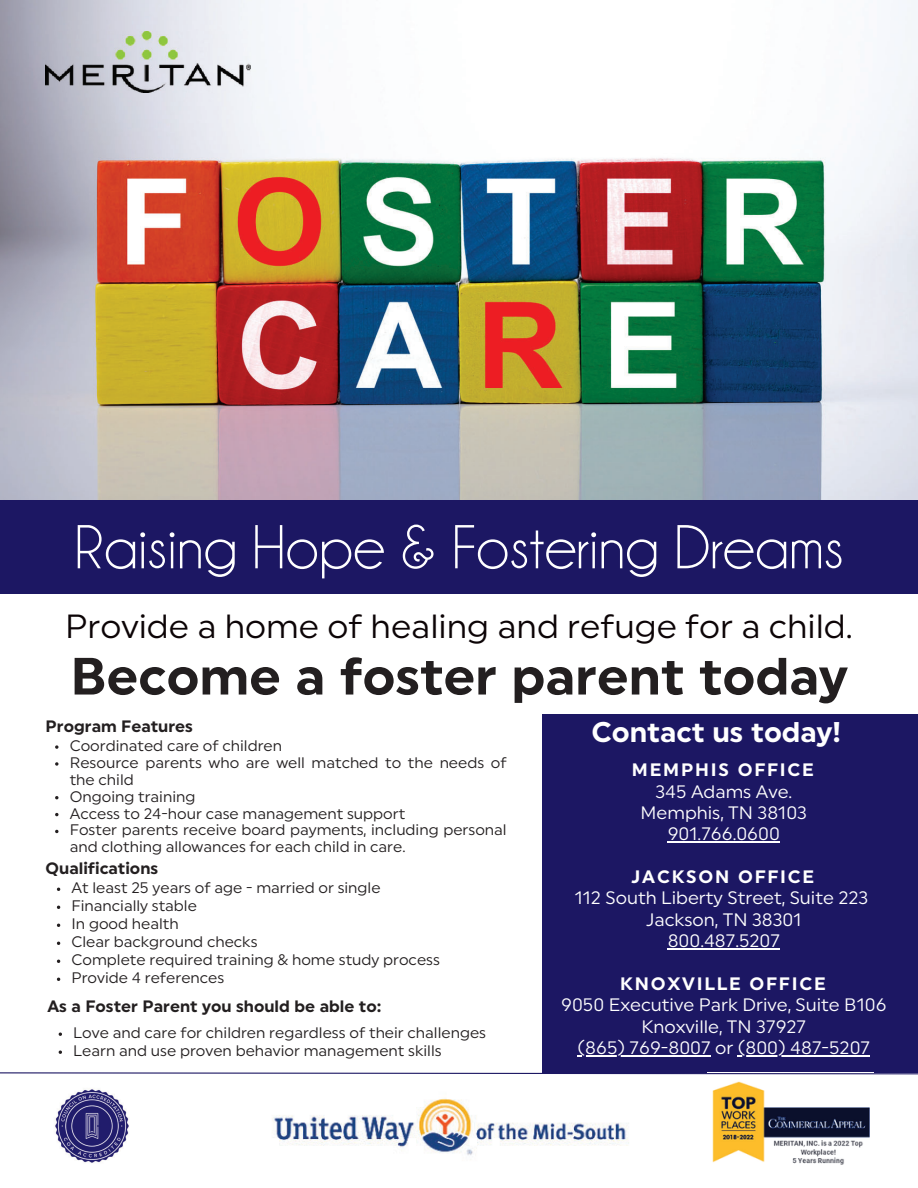
<style>
.page{position:relative;width:918px;height:1188px;background:#fff}
.page>*{position:absolute;margin:0;border:0;box-sizing:border-box;transform-origin:0 0}
.t1{font:62.55px "Champagne Limousines";color:#fff}
.t2{font:700 52.35px "Uniform";color:#231f20}
.t3{font:33.45px "Uniform";color:#0c0406}
.t4{font:700 28.5px "Uniform";color:#fff}
.t5{font:18px/21.5px "Uniform";color:#fff;text-align:center}
.t6{font:700 18px "Uniform";letter-spacing:.1em;color:#fff}
.t7{font:700 16.5px "Uniform";color:#231f20}
.t8{font:15.3px/16.8px "Uniform";color:#231f20}
</style>
<div class="page">
<img style="left:0;top:0;width:918px;height:500px">
<div style="left:0;top:500px;width:918px;height:94px;background:#1c1763"></div>
<img style="left:55px;top:1089px;width:74px;height:74px">
<div style="left:542px;top:714px;width:376px;height:358px;background:#1c1763"></div>
<img style="left:712px;top:1081px;width:158px;height:84px">
<svg style="left:0;top:1072px;width:918px;height:3px"></svg>
<img style="left:46px;top:32px;width:204px;height:60px">
<svg style="left:55px;top:745px;width:3px;height:4px"></svg>
<svg style="left:55px;top:762px;width:3px;height:4px"></svg>
<img style="left:272px;top:1098px;width:357px;height:57px">
<hr style="left:668px;top:841px;width:112px;height:2px;background:#fff">
<hr style="left:668px;top:948px;width:112px;height:1px;background:#fff">
<hr style="left:578px;top:1055px;width:133px;height:1px;background:#fff">
<hr style="left:738px;top:1055px;width:132px;height:1px;background:#fff">
<h1 class="t1" style="left:74px;top:516px;width:771px">Raising Hope &amp; Fostering Dreams</h1>
<h3 class="t3" style="left:65px;top:613px;width:789px">Provide a home of healing and refuge for a child.</h3>
<h2 class="t2" style="left:70px;top:655px;width:779px">Become a foster parent today</h2>
<p class="t7" style="left:46px;top:719px;width:149px">Program Features</p>
<p class="t8" style="left:70px;top:739px;width:439px">Coordinated care of children<br>Resource parents who are well matched to the needs of the child<br>Ongoing training<br>Access to 24-hour case management support<br>Foster parents receive board payments, including personal and clothing allowances for each child in care.</p>
<p class="t7" style="left:46px;top:862px;width:114px">Qualifications</p>
<p class="t8" style="left:72px;top:880px;width:370px;line-height:18px">At least 25 years of age - married or single<br>Financially stable<br>In good health<br>Clear background checks<br>Complete required training &amp; home study process<br>Provide 4 references</p>
<p class="t7" style="left:47px;top:1000px;width:335px">As a Foster Parent you should be able to:</p>
<p class="t8" style="left:73px;top:1025px;width:414px;line-height:18px">Love and care for children regardless of their challenges<br>Learn and use proven behavior management skills</p>
<h3 class="t4" style="left:591px;top:720px;width:251px">Contact us today!</h3>
<p class="t6" style="left:632px;top:763px;width:183px">MEMPHIS OFFICE</p>
<p class="t5" style="left:641px;top:782px;width:168px">345 Adams Ave.<br>Memphis, TN 38103<br>901.766.0600</p>
<p class="t6" style="left:632px;top:870px;width:184px">JACKSON OFFICE</p>
<p class="t5" style="left:575px;top:889px;width:295px">112 South Liberty Street, Suite 223<br>Jackson, TN 38301<br>800.487.5207</p>
<p class="t6" style="left:620px;top:976px;width:207px">KNOXVILLE OFFICE</p>
<p class="t5" style="left:561px;top:996px;width:327px">9050 Executive Park Drive, Suite B106<br>Knoxville, TN 37927<br>(865) 769-8007 or (800) 487-5207</p>
</div>
